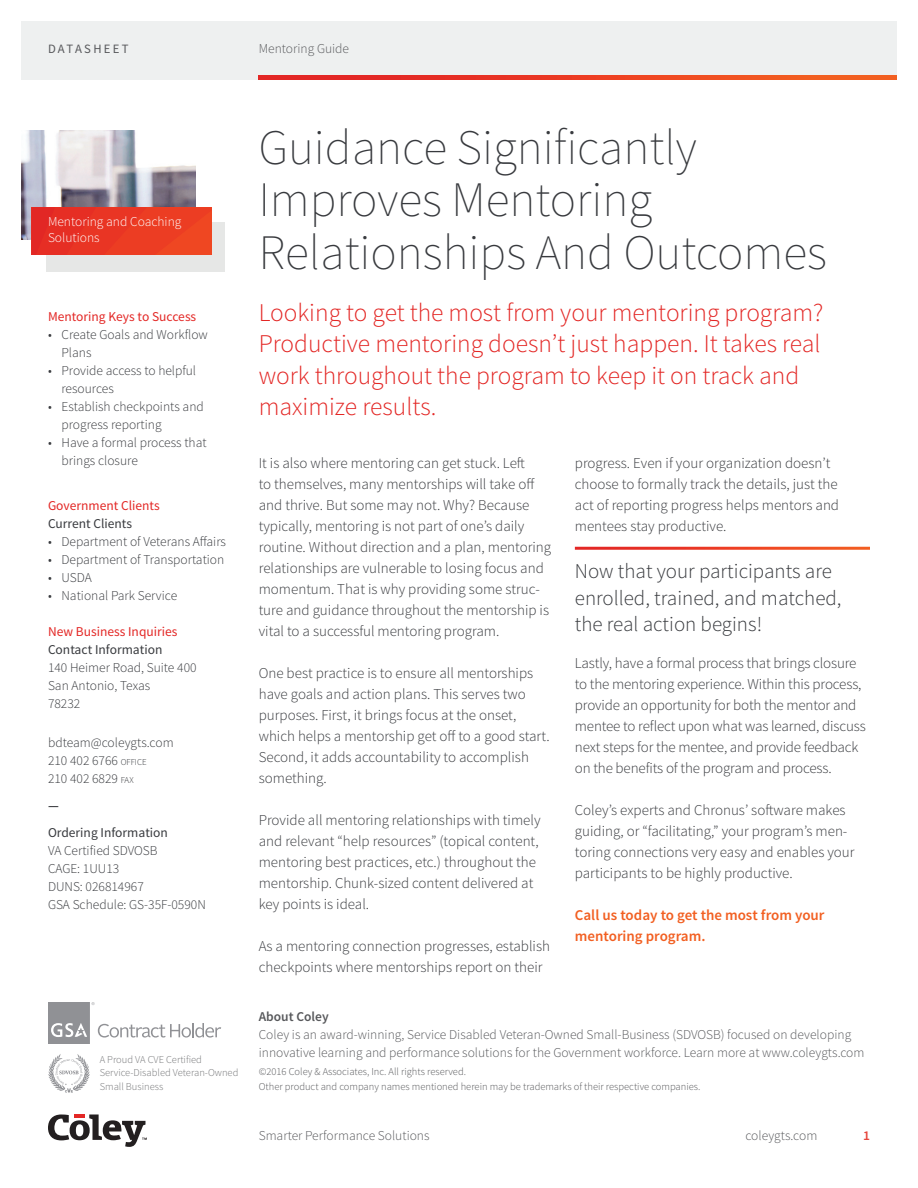
<style>
.page{position:relative;width:918px;height:1188px;background:#fff}
.page>*{position:absolute;margin:0;border:0;box-sizing:border-box;transform-origin:0 0}
.t1{font:200 49.5px/52.5px "Source Sans Pro";color:#383a3e}
.t2{font:300 25.5px/31.5px "Source Sans Pro";color:#e32725}
.t3{font:300 21px/26.2px "Source Sans Pro";color:#383a3e}
.t4{font:300 15px/21px "Source Sans Pro";color:#383a3e}
.t5{font:600 15px/21px "Source Sans Pro";color:#f25f21}
.t6{font:300 13.5px/18px "Source Sans Pro";color:#383a3e}
.t7{font:300 13.5px/18px "Source Sans Pro";color:#57585b}
.t8{font:13.5px "Source Sans Pro";color:#e32725}
.t9{font:13.5px "Source Sans Pro";color:#383a3e}
.t10{font:300 13.5px/16.5px "Source Sans Pro";color:#fff}
.t11{font:600 13.5px "Source Sans Pro";color:#57585b}
.t12{font:600 13.5px "Source Sans Pro";color:#e6463c}
.t13{font:600 13.5px "Source Sans Pro";color:#383a3e}
.t14{font:12.75px "Source Sans Pro";letter-spacing:.18em;color:#57585b}
.t15{font:300 10.5px/15px "Source Sans Pro";color:#57585b}
.t16{font:300 10.5px/13.5px "Source Sans Pro";color:#757678}
.s1{font-size:9px}
</style>
<div class="page">
<div style="left:21px;top:21px;width:876px;height:59px;background:#eef0f0"></div>
<svg style="left:259px;top:75px;width:638px;height:5px"></svg>
<svg style="left:48px;top:1114px;width:99px;height:33px"></svg>
<hr style="left:74px;top:1114px;width:11px;height:4px;background:#e32725">
<div style="left:47px;top:222px;width:178px;height:50px;background:#e6e7e6"></div>
<img style="left:21px;top:131px;width:175px;height:108px">
<svg style="left:31px;top:207px;width:180px;height:48px"></svg>
<svg style="left:48px;top:1002px;width:173px;height:42px"></svg>
<svg style="left:48px;top:1054px;width:42px;height:39px"></svg>
<p class="t14" style="left:48px;top:41px;width:82px">DATASHEET</p>
<p class="t7" style="left:259px;top:40px;width:92px">Mentoring Guide</p>
<p class="t10" style="left:48px;top:213px;width:135px">Mentoring and Coaching<br>Solutions</p>
<p class="t8" style="left:48px;top:308px;width:150px">Mentoring Keys to Success</p>
<p class="t6" style="left:62px;top:326px;width:148px;text-indent:-14px">• Create Goals and Workflow<br>Plans</p>
<p class="t6" style="left:62px;top:362px;width:136px;text-indent:-14px">• Provide access to helpful resources</p>
<p class="t6" style="left:62px;top:398px;width:144px;text-indent:-14px">• Establish checkpoints and progress reporting</p>
<p class="t6" style="left:62px;top:434px;width:147px;text-indent:-14px">• Have a formal process that brings closure</p>
<p class="t8" style="left:48px;top:497px;width:113px">Government Clients</p>
<p class="t9" style="left:48px;top:515px;width:86px">Current Clients</p>
<p class="t6" style="left:48px;top:533px;width:180px">• Department of Veterans Affairs</p>
<p class="t6" style="left:48px;top:551px;width:178px">• Department of Transportation</p>
<p class="t6" style="left:48px;top:569px;width:45px">• USDA</p>
<p class="t6" style="left:48px;top:587px;width:131px">• National Park Service</p>
<p class="t8" style="left:48px;top:623px;width:131px">New Business Inquiries</p>
<p class="t9" style="left:48px;top:641px;width:116px">Contact Information</p>
<p class="t6" style="left:48px;top:659px;width:150px">140 Heimer Road, Suite 400<br>San Antonio, Texas<br>78232</p>
<p class="t6" style="left:48px;top:734px;width:127px">bdteam@coleygts.com<br>210 402 6766 <span class="s1">OFFICE<br></span>210 402 6829 <span class="s1">FAX</span></p>
<p class="t13" style="left:48px;top:797px;width:12px">—</p>
<p class="t9" style="left:48px;top:824px;width:121px">Ordering Information</p>
<p class="t6" style="left:48px;top:842px;width:159px">VA Certified SDVOSB<br>CAGE: 1UU13<br>DUNS: 026814967<br>GSA Schedule: GS-35F-0590N</p>
<p class="t16" style="left:100px;top:1053px;width:140px">A Proud VA CVE Certified<br>Service-Disabled Veteran-Owned<br>Small Business</p>
<h1 class="t1" style="left:259px;top:121px;width:570px">Guidance Significantly<br>Improves Mentoring<br>Relationships And Outcomes</h1>
<h2 class="t2" style="left:259px;top:297px;width:566px">Looking to get the most from your mentoring program?<br>Productive mentoring doesn’t just happen. It takes real work throughout the program to keep it on track and maximize results.</h2>
<p class="t4" style="left:259px;top:453px;width:294px">It is also where mentoring can get stuck. Left<br>to themselves, many mentorships will take off and thrive. But some may not. Why? Because typically, mentoring is not part of one’s daily routine. Without direction and a plan, mentoring relationships are vulnerable to losing focus and momentum. That is why providing some struc&shy;ture and guidance throughout the mentorship is vital to a successful mentoring program.</p>
<p class="t4" style="left:259px;top:663px;width:292px">One best practice is to ensure all mentorships have goals and action plans. This serves two purposes. First, it brings focus at the onset, which helps a mentorship get off to a good start.<br>Second, it adds accountability to accomplish something.</p>
<p class="t4" style="left:259px;top:810px;width:283px">Provide all mentoring relationships with timely and relevant “help resources” (topical content, mentoring best practices, etc.) throughout the mentorship. Chunk-sized content delivered at key points is ideal.</p>
<p class="t4" style="left:259px;top:936px;width:293px">As a mentoring connection progresses, establish checkpoints where mentorships report on their</p>
<p class="t4" style="left:575px;top:453px;width:266px">progress. Even if your organization doesn’t choose to formally track the details, just the act of reporting progress helps mentors and mentees stay productive.</p>
<h3 class="t3" style="left:575px;top:558px;width:268px">Now that your participants are enrolled, trained, and matched, the real action begins!</h3>
<p class="t4" style="left:575px;top:652px;width:292px">Lastly, have a formal process that brings closure to the mentoring experience. Within this process, provide an opportunity for both the mentor and mentee to reflect upon what was learned, discuss next steps for the mentee, and provide feedback on the benefits of the program and process.</p>
<p class="t4" style="left:575px;top:799px;width:281px">Coley’s experts and Chronus’ software makes guiding, or “facilitating,” your program’s men&shy;toring connections very easy and enables your participants to be highly productive.</p>
<p class="t5" style="left:575px;top:904px;width:251px">Call us today to get the most from your mentoring program.</p>
<p class="t11" style="left:259px;top:1008px;width:71px">About Coley</p>
<p class="t7" style="left:259px;top:1026px;width:607px">Coley is an award-winning, Service Disabled Veteran-Owned Small-Business (SDVOSB) focused on developing innovative learning and performance solutions for the Government workforce. Learn more at www.coleygts.com</p>
<p class="t15" style="left:259px;top:1064px;width:443px">©2016 Coley &amp; Associates, Inc. All rights reserved.<br>Other product and company names mentioned herein may be trademarks of their respective companies.</p>
<p class="t7" style="left:259px;top:1127px;width:172px">Smarter Performance Solutions</p>
<p class="t7" style="left:745px;top:1127px;width:73px">coleygts.com</p>
<p class="t12" style="left:863px;top:1127px;width:8px">1</p>
</div>
